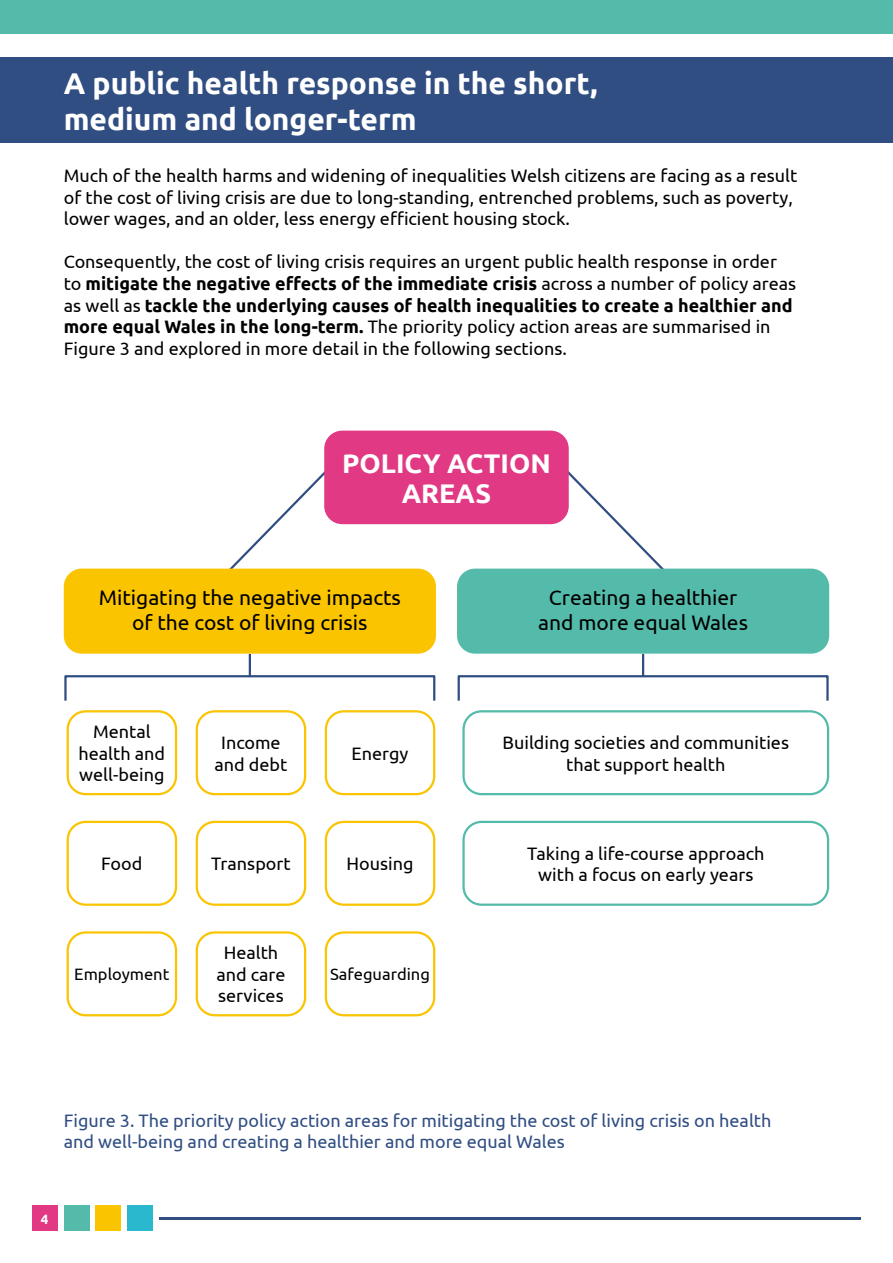
<style>
.page{position:relative;width:893px;height:1263px;background:#fff}
.page>*{position:absolute;margin:0;border:0;box-sizing:border-box;transform-origin:0 0}
.t1{font:700 30px/36px "Ubuntu";color:#fff}
.t2{font:700 27px/30px "Ubuntu";color:#fff;text-align:center}
.t3{font:21px/25.2px "Ubuntu";color:#000;text-align:center}
.t4{font:18px/21.6px "Ubuntu";color:#000;text-align:center}
.t5{font:18px/21.6px "Ubuntu";color:#304e82}
.t6{font:16.5px "Ubuntu";color:#000}
.t7{font:700 13.5px "Ubuntu";color:#fff}
.s1{font-weight:700}
</style>
<div class="page">
<div style="left:64px;top:1205px;width:25px;height:26px;background:#54bbab"></div>
<div style="left:32px;top:1205px;width:25px;height:26px;background:#e13983"></div>
<div style="left:96px;top:1205px;width:25px;height:26px;background:#fac400"></div>
<div style="left:128px;top:1205px;width:25px;height:26px;background:#29b8ce"></div>
<hr style="left:159px;top:1217px;width:702px;height:2px;background:#304e82">
<div style="left:0;top:0;width:893px;height:34px;background:#54bbab"></div>
<div style="left:67px;top:710px;width:110px;height:85px;border:2px solid #fac400;border-radius:18px"></div>
<div style="left:196px;top:710px;width:110px;height:85px;border:2px solid #fac400;border-radius:18px"></div>
<div style="left:325px;top:710px;width:110px;height:85px;border:2px solid #fac400;border-radius:18px"></div>
<div style="left:67px;top:821px;width:110px;height:85px;border:2px solid #fac400;border-radius:18px"></div>
<div style="left:196px;top:821px;width:110px;height:85px;border:2px solid #fac400;border-radius:18px"></div>
<div style="left:325px;top:821px;width:110px;height:85px;border:2px solid #fac400;border-radius:18px"></div>
<div style="left:67px;top:931px;width:110px;height:85px;border:2px solid #fac400;border-radius:18px"></div>
<div style="left:196px;top:931px;width:110px;height:85px;border:2px solid #fac400;border-radius:18px"></div>
<div style="left:325px;top:931px;width:110px;height:85px;border:2px solid #fac400;border-radius:18px"></div>
<div style="left:64px;top:675px;width:371px;height:27px;border:2px solid #304e82"></div>
<div style="left:458px;top:675px;width:371px;height:27px;border:2px solid #304e82"></div>
<hr style="left:249px;top:654px;width:2px;height:22px;background:#304e82">
<hr style="left:642px;top:654px;width:2px;height:22px;background:#304e82">
<div style="left:462px;top:710px;width:367px;height:85px;border:2px solid #54bbab;border-radius:18px"></div>
<div style="left:462px;top:821px;width:367px;height:85px;border:2px solid #54bbab;border-radius:18px"></div>
<div style="left:0;top:57px;width:893px;height:85px;background:#304e82"></div>
<svg style="left:219px;top:472px;width:112px;height:97px"></svg>
<svg style="left:562px;top:471px;width:112px;height:98px"></svg>
<div style="left:324px;top:431px;width:245px;height:93px;background:#e13983;border-radius:18px"></div>
<div style="left:64px;top:569px;width:372px;height:85px;background:#fac400;border-radius:18px"></div>
<div style="left:457px;top:569px;width:372px;height:85px;background:#54bbab;border-radius:18px"></div>
<h1 class="t1" style="left:64px;top:64px;width:535px">A public health response in the short, medium and longer-term</h1>
<p class="t4" style="left:64px;top:164px;width:735px;text-align:left">Much of the health harms and widening of inequalities Welsh citizens are facing as a result of the cost of living crisis are due to long-standing, entrenched problems, such as poverty, lower wages, and an older, less energy efficient housing stock.</p>
<p class="t4" style="left:64px;top:251px;width:734px;text-align:left">Consequently, the cost of living crisis requires an urgent public health response in order to <span class="s1">mitigate the negative effects of the immediate crisis</span> across a number of policy areas as well as <span class="s1">tackle the underlying causes of health inequalities to create a healthier and more equal Wales in the long-term.</span> The priority policy action areas are summarised in Figure 3 and explored in more detail in the following sections.</p>
<h2 class="t2" style="left:342px;top:448px;width:210px">POLICY ACTION<br>AREAS</h2>
<p class="t3" style="left:99px;top:584px;width:304px">Mitigating the negative impacts of the cost of living crisis</p>
<p class="t3" style="left:538px;top:584px;width:211px">Creating a healthier and more equal Wales</p>
<p class="t4" style="left:79px;top:720px;width:88px">Mental health and well-being</p>
<p class="t4" style="left:214px;top:731px;width:74px">Income and debt</p>
<p class="t4" style="left:352px;top:742px;width:58px">Energy</p>
<p class="t4" style="left:101px;top:852px;width:43px">Food</p>
<p class="t4" style="left:211px;top:852px;width:81px">Transport</p>
<p class="t4" style="left:347px;top:852px;width:68px">Housing</p>
<p class="t6" style="left:74px;top:964px;width:97px">Employment</p>
<p class="t4" style="left:216px;top:941px;width:71px">Health and care services</p>
<p class="t6" style="left:330px;top:964px;width:101px">Safeguarding</p>
<p class="t4" style="left:503px;top:731px;width:288px">Building societies and communities that support health</p>
<p class="t4" style="left:527px;top:842px;width:239px">Taking a life-course approach with a focus on early years</p>
<p class="t5" style="left:64px;top:1109px;width:709px">Figure 3. The priority policy action areas for mitigating the cost of living crisis on health and well-being and creating a healthier and more equal Wales</p>
<p class="t7" style="left:41px;top:1210px;width:9px">4</p>
</div>
